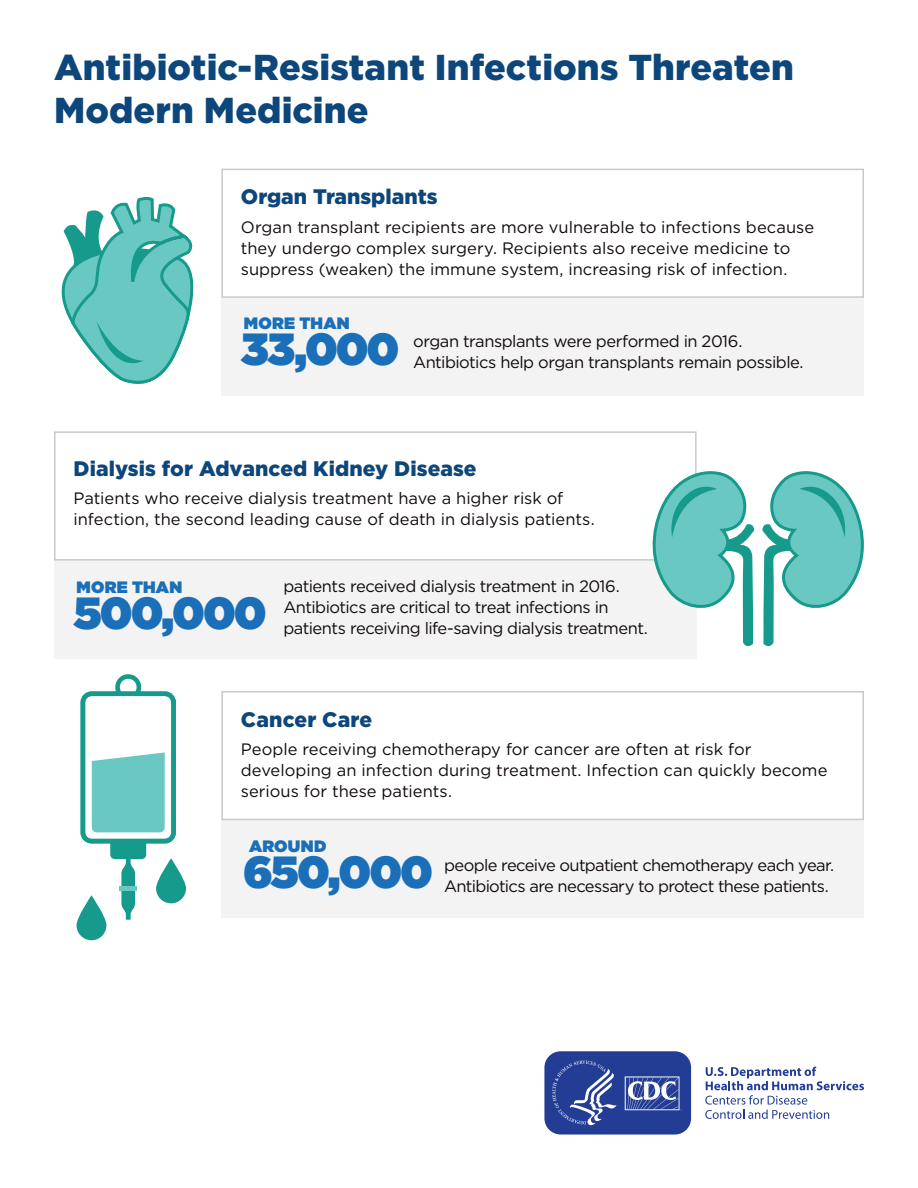
<style>
.page{position:relative;width:918px;height:1188px;background:#fff}
.page>*{position:absolute;margin:0;border:0;box-sizing:border-box;transform-origin:0 0}
.t1{font:900 45px "Gotham";letter-spacing:-.045em;color:#1a6fb8}
.t2{font:900 36px/43.2px "Gotham";color:#0d467b}
.t3{font:900 21px "Gotham";color:#0d467b}
.t4{font:16.5px/21px "Gotham";letter-spacing:-.01em;color:#110a0c}
.t5{font:16.5px/21px "Gotham";letter-spacing:-.035em;color:#110a0c}
.t6{font:16.5px/21px "Gotham";letter-spacing:-.04em;color:#110a0c}
.t7{font:16.5px/21px "Gotham";letter-spacing:-.03em;color:#110a0c}
.t8{font:900 16.5px "Gotham";letter-spacing:.015em;color:#1a6fb8}
</style>
<div class="page">
<div style="left:54px;top:560px;width:643px;height:98px;background:#f3f3f3"></div>
<div style="left:221px;top:820px;width:643px;height:98px;background:#f3f3f3"></div>
<svg style="left:54px;top:431px;width:643px;height:130px"></svg>
<svg style="left:221px;top:691px;width:643px;height:129px"></svg>
<div style="left:221px;top:297px;width:643px;height:99px;background:#f3f3f3"></div>
<svg style="left:221px;top:168px;width:643px;height:130px"></svg>
<svg style="left:705px;top:1067px;width:159px;height:52px"></svg>
<svg style="left:544px;top:1051px;width:148px;height:84px;background:#4258a4"></svg>
<svg style="left:62px;top:197px;width:131px;height:187px"></svg>
<svg style="left:653px;top:471px;width:101px;height:175px"></svg>
<svg style="left:762px;top:471px;width:102px;height:175px"></svg>
<svg style="left:77px;top:895px;width:29px;height:45px"></svg>
<svg style="left:156px;top:858px;width:30px;height:45px"></svg>
<div style="left:115px;top:674px;width:26px;height:26px;border:5px solid #169a8c;border-radius:50%"></div>
<div style="left:83px;top:694px;width:91px;height:147px;background:#fff;border-radius:9px"></div>
<svg style="left:92px;top:752px;width:73px;height:168px"></svg>
<div style="left:81px;top:691px;width:95px;height:152px;border:5px solid #169a8c;border-radius:9px"></div>
<h1 class="t2" style="left:54px;top:45px;width:742px">Antibiotic-Resistant Infections Threaten<br>Modern Medicine</h1>
<h2 class="t3" style="left:241px;top:185px;width:198px">Organ Transplants</h2>
<p class="t4" style="left:241px;top:216px;width:575px">Organ transplant recipients are more vulnerable to infections because they undergo complex surgery. Recipients also receive medicine to suppress (weaken) the immune system, increasing risk of infection.</p>
<p class="t8" style="left:244px;top:314px;width:107px">MORE THAN</p>
<p class="t1" style="left:241px;top:323px;width:160px">33,000</p>
<p class="t7" style="left:413px;top:330px;width:392px">organ transplants were performed in 2016.<br>Antibiotics help organ transplants remain possible.</p>
<h2 class="t3" style="left:74px;top:456px;width:405px">Dialysis for Advanced Kidney Disease</h2>
<p class="t4" style="left:73px;top:488px;width:523px">Patients who receive dialysis treatment have a higher risk of infection, the second leading cause of death in dialysis patients.</p>
<p class="t8" style="left:76px;top:578px;width:107px">MORE THAN</p>
<p class="t1" style="left:74px;top:587px;width:195px">500,000</p>
<p class="t5" style="left:283px;top:575px;width:366px">patients received dialysis treatment in 2016.<br>Antibiotics are critical to treat infections in patients receiving life-saving dialysis treatment.</p>
<h2 class="t3" style="left:241px;top:707px;width:133px">Cancer Care</h2>
<p class="t4" style="left:241px;top:738px;width:588px">People receiving chemotherapy for cancer are often at risk for developing an infection during treatment. Infection can quickly become serious for these patients.</p>
<p class="t8" style="left:249px;top:837px;width:79px">AROUND</p>
<p class="t1" style="left:243px;top:846px;width:191px">650,000</p>
<p class="t6" style="left:444px;top:855px;width:391px">people receive outpatient chemotherapy each year.<br>Antibiotics are necessary to protect these patients.</p>
</div>
